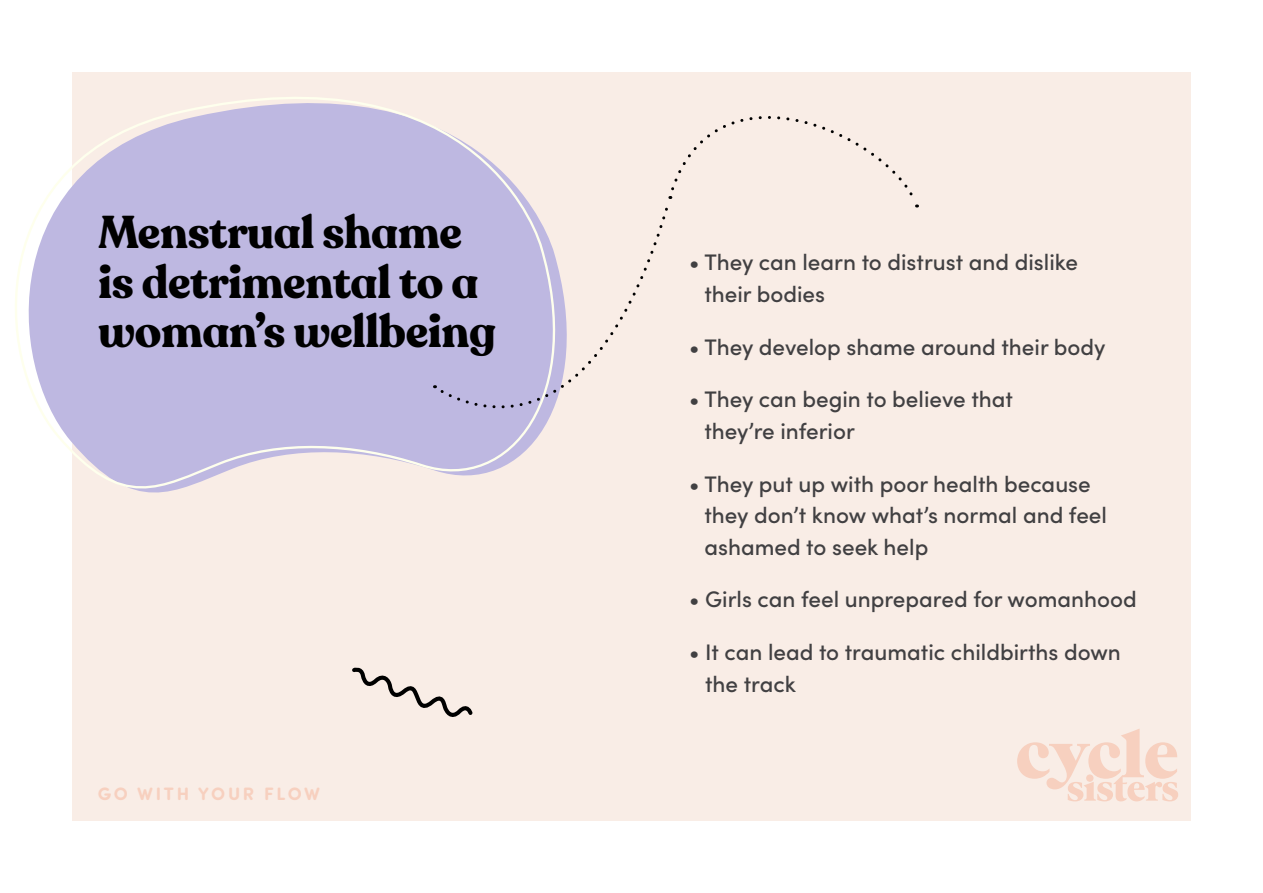
<style>
.page{position:relative;width:1263px;height:893px;background:#fff}
.page>*{position:absolute;margin:0;border:0;box-sizing:border-box;transform-origin:0 0}
.t1{font:700 45.45px/49.3px "Recoleta Alt";letter-spacing:-.01em;color:#000}
.t2{font:500 22.5px/31.5px "Sofia Pro";color:#414042}
.t3{font:700 18px "Sofia Pro Soft";letter-spacing:.15em;color:#f7d0bf}
</style>
<div class="page">
<div style="left:72px;top:72px;width:1119px;height:749px;background:#f9ede6"></div>
<svg style="left:15px;top:97px;width:510px;height:396px"></svg>
<svg style="left:438px;top:198px;width:231px;height:259px"></svg>
<svg style="left:669px;top:116px;width:250px;height:91px"></svg>
<svg style="left:352px;top:667px;width:121px;height:50px"></svg>
<svg style="left:1017px;top:729px;width:161px;height:72px"></svg>
<h1 class="t1" style="left:98px;top:209px;width:399px">Menstrual shame is detrimental to a woman’s wellbeing</h1>
<p class="t3" style="left:98px;top:781px;width:224px">GO WITH YOUR FLOW</p>
<p class="t2" style="left:704px;top:245px;width:375px;text-indent:-15px">• They can learn to distrust and dislike their bodies</p>
<p class="t2" style="left:689px;top:330px;width:418px">• They develop shame around their body</p>
<p class="t2" style="left:704px;top:382px;width:310px;text-indent:-15px">• They can begin to believe that they’re inferior</p>
<p class="t2" style="left:704px;top:467px;width:404px;text-indent:-15px">• They put up with poor health because they don’t know what’s normal and feel ashamed to seek help</p>
<p class="t2" style="left:689px;top:582px;width:449px">• Girls can feel unprepared for womanhood</p>
<p class="t2" style="left:705px;top:635px;width:417px;text-indent:-16px">• It can lead to traumatic childbirths down the track</p>
</div>
